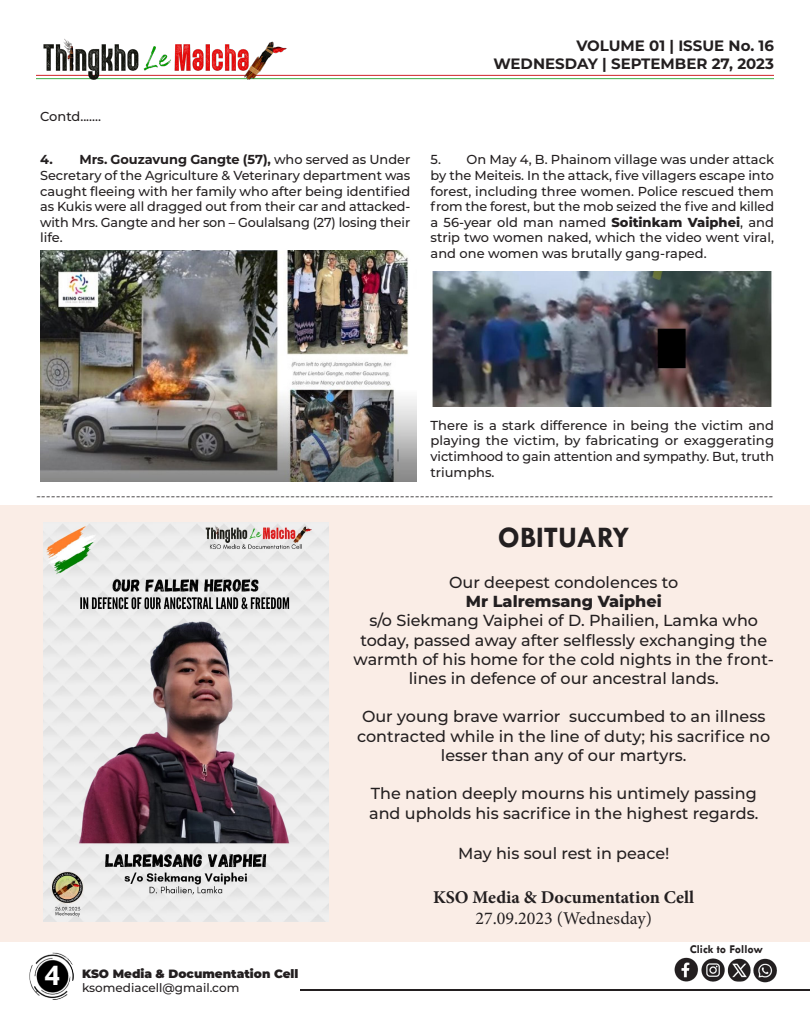
<style>
.page{position:relative;width:810px;height:1013px;background:#fff}
.page>*{position:absolute;margin:0;border:0;box-sizing:border-box;transform-origin:0 0}
.t1{font:700 30px "Tw Cen";color:#231f20}
.t2{font:700 30px "Tw Cen";color:#fff}
.t3{font:700 18px/21.6px "Minion Pro";color:#231f20;text-align:center}
.t4{font:500 16px/19.2px "Montserrat";color:#231f20;text-align:center}
.t5{font:800 16px "Montserrat";color:#231f20}
.t6{font:700 15px "Montserrat";color:#231f20}
.t7{font:14px "Minion Pro";color:#231f20}
.t8{font:500 13px/15.6px "Montserrat";letter-spacing:-.01em;color:#231f20;text-align:justify}
.t9{font:100 13px "Montserrat";letter-spacing:-.01em;color:#231f20}
.t10{font:900 12px "Montserrat";color:#231f20}
.t11{font:500 12px "Montserrat";color:#231f20}
.t12{font:700 12px "Tw Cen";color:#231f20}
.s1{font-weight:700}
.s2{font-weight:800}
.s3{font-weight:400}
</style>
<div class="page">
<div style="left:0;top:505px;width:810px;height:436px;background:#faede6"></div>
<hr style="left:36px;top:75px;width:738px;height:1px;background:#d1232a">
<hr style="left:36px;top:78px;width:738px;height:1px;background:#40ae49">
<img style="left:36px;top:38px;width:254px;height:41px">
<hr style="left:301px;top:989px;width:509px;height:1px;background:#231f20">
<img style="left:674px;top:957px;width:103px;height:25px">
<img style="left:29px;top:952px;width:45px;height:47px">
<img style="left:432px;top:271px;width:340px;height:135px">
<img style="left:40px;top:250px;width:377px;height:231px">
<img style="left:43px;top:522px;width:285px;height:399px">
<p class="t9" style="left:40px;top:108px;width:62px">Contd.......</p>
<p class="t6" style="left:576px;top:34px;width:199px">VOLUME 01 | ISSUE No. 16</p>
<p class="t6" style="left:493px;top:52px;width:282px">WEDNESDAY | SEPTEMBER 27, 2023</p>
<p class="t8" style="left:40px;top:151px;width:372px"><span class="s1">4. Mrs. Gouzavung Gangte (57),</span> who served as Under Secretary of the Agriculture &amp; Veterinary department was caught fleeing with her family who after being identified as Kukis were all dragged out from their car and attacked&shy;with Mrs. Gangte and her son – Goulalsang (27) losing their life.</p>
<p class="t8" style="left:431px;top:151px;width:345px">5. On May 4, B. Phainom village was under attack by the Meiteis. In the attack, five villagers escape into forest, including three women. Police rescued them from the forest, but the mob seized the five and killed a 56-year old man named <span class="s2">Soitinkam Vaiphei</span>, and strip two women naked, which the video went viral, and one women was brutally gang-raped.</p>
<p class="t8" style="left:431px;top:416px;width:345px">There is a stark difference in being the victim and playing the victim, by fabricating or exaggerating victimhood to gain attention and sympathy. But, truth triumphs.</p>
<p class="t7" style="left:36px;top:486px;width:739px">----------------------------------------------------------------------------------------------------------------------------------------------------</p>
<p class="t1" style="left:498px;top:519px;width:133px">OBITUARY</p>
<p class="t4" style="left:449px;top:572px;width:231px">Our deepest condolences to</p>
<p class="t5" style="left:466px;top:589px;width:198px">Mr Lalremsang Vaiphei</p>
<p class="t4" style="left:354px;top:610px;width:422px">s/o Siekmang Vaiphei of D. Phailien, Lamka who today, passed away after selflessly exchanging the warmth of his home for the cold nights in the front&shy;lines in defence of our ancestral lands.</p>
<p class="t4" style="left:357px;top:706px;width:415px">Our young brave warrior succumbed to an illness contracted while in the line of duty; his sacrifice no lesser than any of our martyrs.</p>
<p class="t4" style="left:369px;top:783px;width:391px;text-align:left">The nation deeply mourns his untimely passing and upholds his sacrifice in the highest regards.</p>
<p class="t4" style="left:458px;top:843px;width:213px">May his soul rest in peace!</p>
<p class="t3" style="left:433px;top:885px;width:263px">KSO Media &amp; Documentation Cell<br><span class="s3">27.09.2023 (Wednesday)</span></p>
<p class="t2" style="left:45px;top:957px;width:17px">4</p>
<p class="t10" style="left:82px;top:964px;width:218px">KSO Media &amp; Documentation Cell</p>
<p class="t11" style="left:82px;top:979px;width:159px">ksomediacell@gmail.com</p>
<p class="t12" style="left:690px;top:941px;width:75px">Click to Follow</p>
</div>
